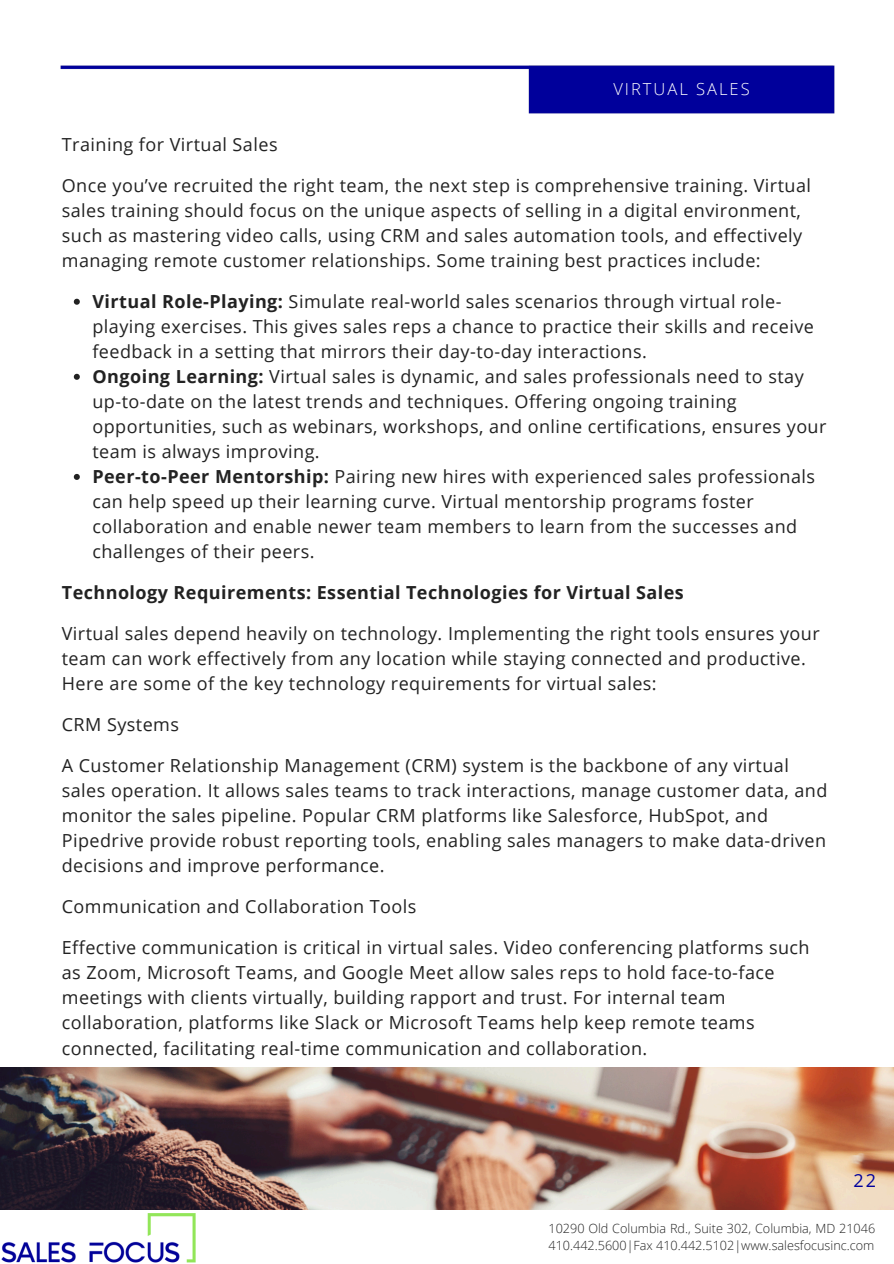
<style>
.page{position:relative;width:894px;height:1264px;background:#fff}
.page>*{position:absolute;margin:0;border:0;box-sizing:border-box;transform-origin:0 0}
.t1{font:18px/25px "Open Sans";letter-spacing:.025em;color:#222}
.t2{font:700 18px "Open Sans";letter-spacing:.025em;color:#222}
.t3{font:18px "Open Sans";color:#01019c}
.t4{font:300 16.5px "Open Sans";letter-spacing:.12em;color:#fff}
.t5{font:300 12.6px/16.8px "Open Sans";color:#222}
.s1{font-weight:700}
</style>
<div class="page">
<img style="left:2px;top:1213px;width:193px;height:49px">
<img style="left:0;top:1067px;width:893px;height:142px">
<img style="left:60px;top:65px;width:775px;height:49px">
<svg style="left:74px;top:299px;width:6px;height:6px"></svg>
<svg style="left:74px;top:374px;width:6px;height:6px"></svg>
<svg style="left:74px;top:474px;width:6px;height:6px"></svg>
<h3 class="t4" style="left:613px;top:77px;width:138px">VIRTUAL SALES</h3>
<h3 class="t1" style="left:62px;top:131px;width:217px">Training for Virtual Sales</h3>
<p class="t1" style="left:62px;top:172px;width:750px">Once you’ve recruited the right team, the next step is comprehensive training. Virtual sales training should focus on the unique aspects of selling in a digital environment, such as mastering video calls, using CRM and sales automation tools, and effectively managing remote customer relationships. Some training best practices include:</p>
<p class="t1" style="left:92px;top:288px;width:722px"><span class="s1">Virtual Role-Playing:</span> Simulate real-world sales scenarios through virtual role&shy;playing exercises. This gives sales reps a chance to practice their skills and receive feedback in a setting that mirrors their day-to-day interactions.</p>
<p class="t1" style="left:92px;top:363px;width:735px"><span class="s1">Ongoing Learning:</span> Virtual sales is dynamic, and sales professionals need to stay up-to-date on the latest trends and techniques. Offering ongoing training opportunities, such as webinars, workshops, and online certifications, ensures your team is always improving.</p>
<h2 class="t1" style="left:92px;top:463px;width:724px"><span class="s1">Peer-to-Peer Mentorship:</span> Pairing new hires with experienced sales professionals can help speed up their learning curve. Virtual mentorship programs foster collaboration and enable newer team members to learn from the successes and challenges of their peers.</h2>
<h3 class="t2" style="left:62px;top:580px;width:623px">Technology Requirements: Essential Technologies for Virtual Sales</h3>
<h3 class="t1" style="left:62px;top:620px;width:759px">Virtual sales depend heavily on technology. Implementing the right tools ensures your team can work effectively from any location while staying connected and productive.<br>Here are some of the key technology requirements for virtual sales:</h3>
<h3 class="t1" style="left:62px;top:711px;width:119px">CRM Systems</h3>
<h3 class="t1" style="left:62px;top:752px;width:767px">A Customer Relationship Management (CRM) system is the backbone of any virtual sales operation. It allows sales teams to track interactions, manage customer data, and monitor the sales pipeline. Popular CRM platforms like Salesforce, HubSpot, and Pipedrive provide robust reporting tools, enabling sales managers to make data-driven decisions and improve performance.</h3>
<h3 class="t1" style="left:62px;top:893px;width:356px">Communication and Collaboration Tools</h3>
<p class="t1" style="left:62px;top:934px;width:749px">Effective communication is critical in virtual sales. Video conferencing platforms such as Zoom, Microsoft Teams, and Google Meet allow sales reps to hold face-to-face meetings with clients virtually, building rapport and trust. For internal team collaboration, platforms like Slack or Microsoft Teams help keep remote teams connected, facilitating real-time communication and collaboration.</p>
<h1 class="t3" style="left:853px;top:1167px;width:24px">22</h1>
<p class="t5" style="left:548px;top:1220px;width:328px">10290 Old Columbia Rd., Suite 302, Columbia, MD 21046<br>410.442.5600|Fax 410.442.5102|www.salesfocusinc.com</p>
</div>
